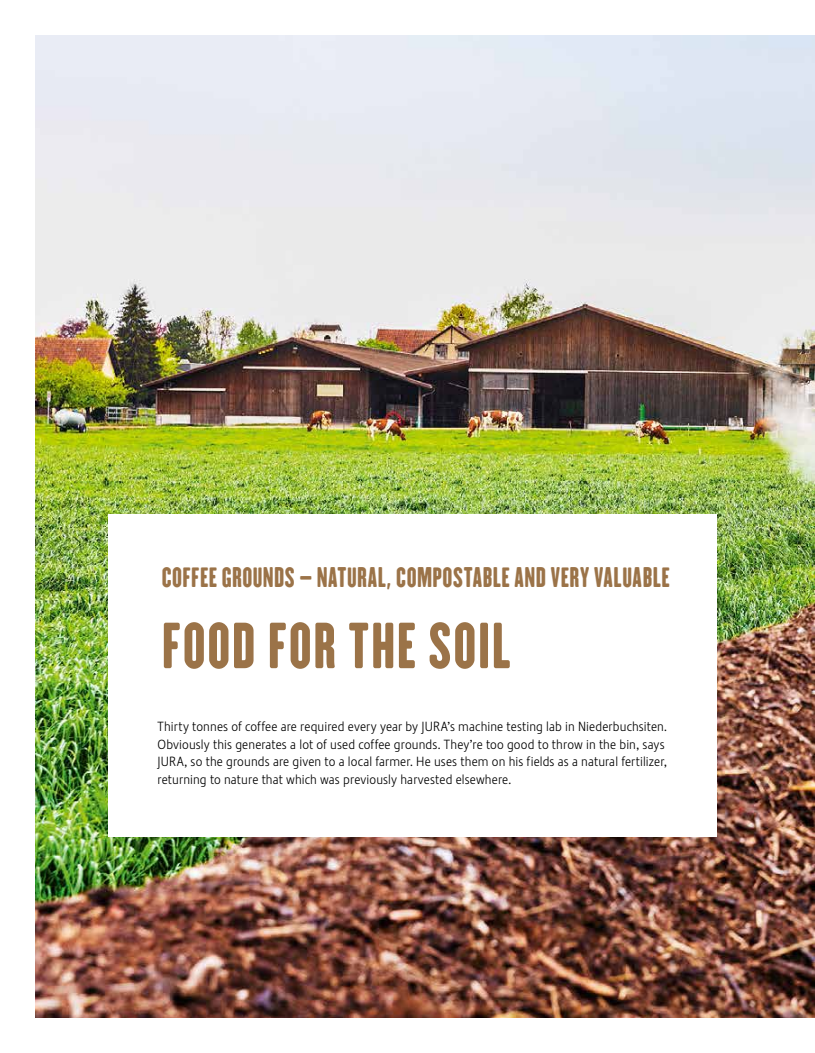
<style>
.page{position:relative;width:815px;height:1053px;background:#fff}
.page>*{position:absolute;margin:0;border:0;box-sizing:border-box;transform-origin:0 0}
.t1{font:57.5px "H.H.Samuel";letter-spacing:.03em;color:#9b7348}
.t2{font:25px "H.H.Samuel";letter-spacing:.02em;color:#9b7348}
.t3{font:13.12px/17.5px "Stalemate Pro 2 J Light";letter-spacing:.01em;color:#000}
</style>
<div class="page">
<img style="left:35px;top:35px;width:780px;height:982px">
<div style="left:109px;top:514px;width:608px;height:322px;background:#fff"></div>
<h2 class="t2" style="left:162px;top:561px;width:510px">COFFEE GROUNDS – NATURAL, COMPOSTABLE AND VERY VALUABLE</h2>
<h1 class="t1" style="left:162px;top:609px;width:351px">FOOD FOR THE SOIL</h1>
<p class="t3" style="left:157px;top:718px;width:511px">Thirty tonnes of coffee are required every year by JURA’s machine testing lab in Niederbuchsiten.<br>Obviously this generates a lot of used coffee grounds. They’re too good to throw in the bin, says JURA, so the grounds are given to a local farmer. He uses them on his fields as a natural fertilizer, returning to nature that which was previously harvested elsewhere.</p>
</div>
